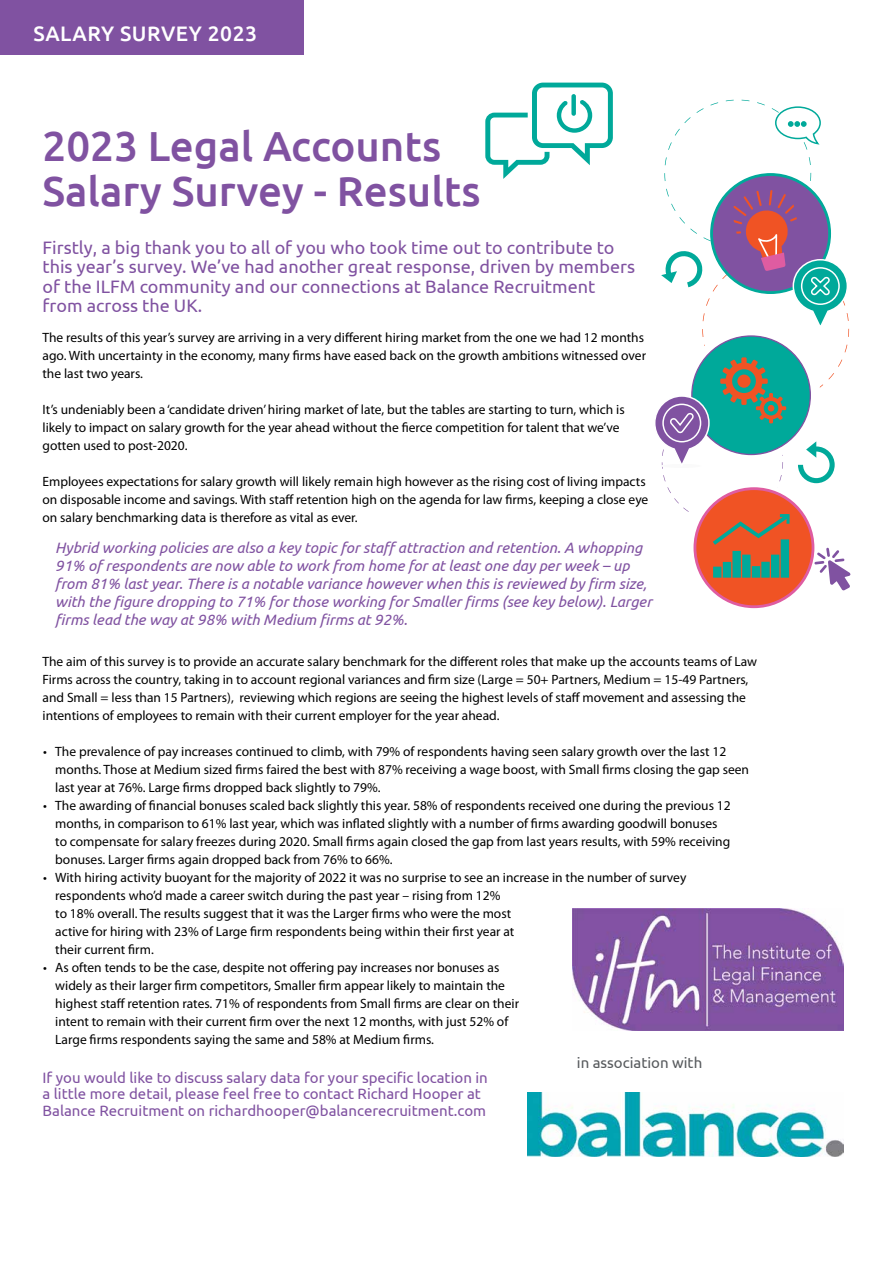
<style>
.page{position:relative;width:893px;height:1263px;background:#fff}
.page>*{position:absolute;margin:0;border:0;box-sizing:border-box;transform-origin:0 0}
.t1{font:500 42px/45px "Ubuntu";color:#8052a1}
.t2{font:500 21px "Ubuntu";letter-spacing:.025em;color:#fff}
.t3{font:18px/19.5px "Ubuntu";color:#8052a1}
.t4{font:italic 15px/18px "Ubuntu";color:#8052a1}
.t5{font:15px/16.5px "Ubuntu";color:#8052a1}
.t6{font:15px "Ubuntu";color:#575a5d}
.t7{font:13.5px/18px "Myriad Pro";color:#000}
</style>
<div class="page">
<img style="left:527px;top:1092px;width:317px;height:64px">
<img style="left:572px;top:909px;width:271px;height:121px">
<svg style="left:655px;top:100px;width:196px;height:509px"></svg>
<svg style="left:485px;top:83px;width:128px;height:96px"></svg>
<div style="left:571px;top:94px;width:5px;height:22px;background:#00a99a;border-radius:2px"></div>
<div style="left:0;top:0;width:303px;height:54px;background:#8052a1"></div>
<h2 class="t2" style="left:33px;top:20px;width:225px">SALARY SURVEY 2023</h2>
<h1 class="t1" style="left:43px;top:122px;width:440px">2023 Legal Accounts<br>Salary Survey - Results</h1>
<h3 class="t3" style="left:43px;top:237px;width:594px">Firstly, a big thank you to all of you who took time out to contribute to this year’s survey. We’ve had another great response, driven by members of the ILFM community and our connections at Balance Recruitment from across the UK.</h3>
<p class="t7" style="left:43px;top:328px;width:605px">The results of this year’s survey are arriving in a very different hiring market from the one we had 12 months ago. With uncertainty in the economy, many firms have eased back on the growth ambitions witnessed over the last two years.</p>
<p class="t7" style="left:43px;top:400px;width:584px">It’s undeniably been a ‘candidate driven’ hiring market of late, but the tables are starting to turn, which is likely to impact on salary growth for the year ahead without the fierce competition for talent that we’ve gotten used to post-2020.</p>
<p class="t7" style="left:43px;top:472px;width:607px">Employees expectations for salary growth will likely remain high however as the rising cost of living impacts on disposable income and savings. With staff retention high on the agenda for law firms, keeping a close eye on salary benchmarking data is therefore as vital as ever.</p>
<p class="t4" style="left:55px;top:538px;width:598px">Hybrid working policies are also a key topic for staff attraction and retention. A whopping 91% of respondents are now able to work from home for at least one day per week – up from 81% last year. There is a notable variance however when this is reviewed by firm size, with the figure dropping to 71% for those working for Smaller firms (see key below). Larger firms lead the way at 98% with Medium firms at 92%.</p>
<p class="t7" style="left:43px;top:652px;width:716px">The aim of this survey is to provide an accurate salary benchmark for the different roles that make up the accounts teams of Law Firms across the country, taking in to account regional variances and firm size (Large = 50+ Partners, Medium = 15-49 Partners, and Small = less than 15 Partners), reviewing which regions are seeing the highest levels of staff movement and assessing the intentions of employees to remain with their current employer for the year ahead.</p>
<p class="t7" style="left:55px;top:742px;width:695px;text-indent:-12px">• The prevalence of pay increases continued to climb, with 79% of respondents having seen salary growth over the last 12 months. Those at Medium sized firms faired the best with 87% receiving a wage boost, with Small firms closing the gap seen last year at 76%. Large firms dropped back slightly to 79%.</p>
<p class="t7" style="left:55px;top:796px;width:677px;text-indent:-12px">• The awarding of financial bonuses scaled back slightly this year. 58% of respondents received one during the previous 12 months, in comparison to 61% last year, which was inflated slightly with a number of firms awarding goodwill bonuses to compensate for salary freezes during 2020. Small firms again closed the gap from last years results, with 59% receiving bonuses. Larger firms again dropped back from 76% to 66%.</p>
<p class="t7" style="left:55px;top:868px;width:633px;text-indent:-12px">• With hiring activity buoyant for the majority of 2022 it was no surprise to see an increase in the number of survey respondents who’d made a career switch during the past year – rising from 12%<br>to 18% overall. The results suggest that it was the Larger firms who were the most<br>active for hiring with 23% of Large firm respondents being within their first year at<br>their current firm.</p>
<p class="t7" style="left:55px;top:958px;width:465px;text-indent:-12px">• As often tends to be the case, despite not offering pay increases nor bonuses as widely as their larger firm competitors, Smaller firm appear likely to maintain the highest staff retention rates. 71% of respondents from Small firms are clear on their intent to remain with their current firm over the next 12 months, with just 52% of Large firms respondents saying the same and 58% at Medium firms.</p>
<p class="t5" style="left:43px;top:1069px;width:447px">If you would like to discuss salary data for your specific location in a little more detail, please feel free to contact Richard Hooper at<br>Balance Recruitment on richardhooper@balancerecruitment.com</p>
<p class="t6" style="left:577px;top:1053px;width:127px">in association with</p>
</div>
